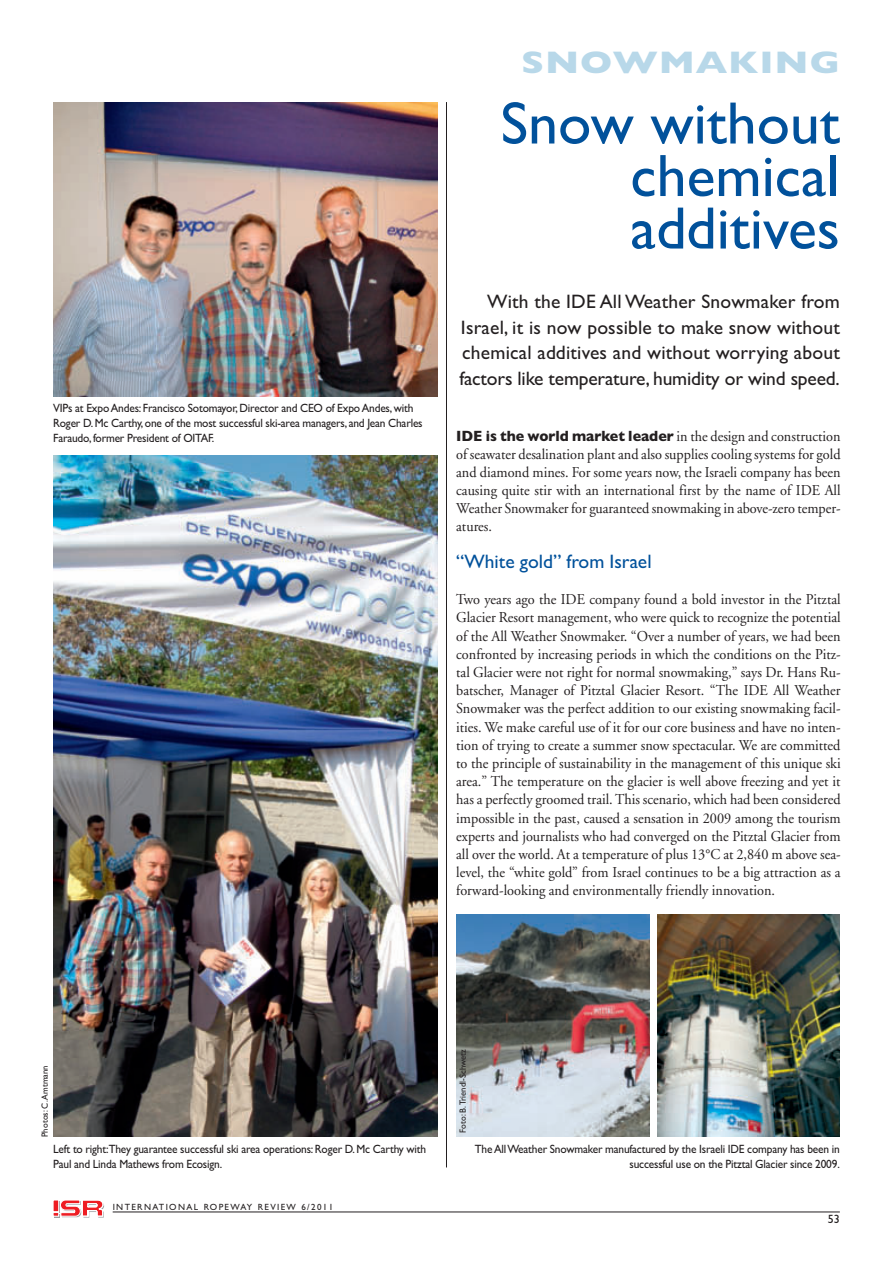
<style>
.page{position:relative;width:893px;height:1263px;background:#fff}
.page>*{position:absolute;margin:0;border:0;box-sizing:border-box;transform-origin:0 0}
.t1{font:60px/52.5px "Gill Sans";color:#01519b;text-align:justify}
.t2{font:700 31.5px "Gill Sans";letter-spacing:.025em;color:#b8d8e9;scale:1.2 1}
.t3{font:19.5px/25.5px "Gill Sans";letter-spacing:-.01em;color:#231f20;text-align:justify}
.t4{font:19.5px "Gill Sans";color:#01519b}
.t5{font:15px/18.1px "Adobe Garamond";color:#231f20;text-align:justify;scale:.95 1}
.t6{font:12px/15px "Gill Sans";letter-spacing:-.015em;color:#231f20;scale:.95 1}
.t7{font:12px "Gill Sans";letter-spacing:-.015em;color:#231f20}
.t8{font:9px "Gill Sans";letter-spacing:.025em;color:#231f20;scale:.95 1}
.t9{font:9px "Gill Sans";letter-spacing:.15em;color:#231f20}
.s1{font-family:"Gill Sans";font-weight:700}
</style>
<div class="page">
<svg style="left:53px;top:1200px;width:51px;height:18px"></svg>
<hr style="left:113px;top:1211px;width:727px;height:1px;background:#231f20">
<img style="left:53px;top:455px;width:385px;height:682px">
<img style="left:53px;top:102px;width:385px;height:294px">
<img style="left:456px;top:914px;width:194px;height:223px">
<img style="left:658px;top:914px;width:182px;height:223px">
<hr style="left:446px;top:102px;width:1px;height:1065px;background:#231f20">
<p class="t6" style="left:53px;top:402px;width:390px">VIPs at Expo Andes: Francisco Sotomayor, Director and CEO of Expo Andes, with<br>Roger D. Mc Carthy, one of the most successful ski-area managers, and Jean Charles<br>Faraudo, former President of OITAF.</p>
<p class="t2" style="left:521px;top:51px;width:267px">SNOWMAKING</p>
<p class="t1" style="left:630px;top:104px;width:211px;text-indent:-130px">Snow without chemical additives</p>
<p class="t3" style="left:459px;top:291px;width:382px;text-indent:28px">With the IDE All Weather Snowmaker from Israel, it is now possible to make snow without chemical additives and without worrying about factors like temperature, humidity or wind speed.</p>
<p class="t5" style="left:456px;top:428px;width:406px"><span class="s1">IDE is the world market leader</span> in the design and construction of seawater desalination plant and also supplies cooling systems for gold and diamond mines. For some years now, the Israeli company has been causing quite stir with an international first by the name of IDE All Weather Snowmaker for guaranteed snowmaking in above-zero temper&shy;atures.</p>
<p class="t4" style="left:456px;top:554px;width:197px">“White gold” from Israel</p>
<p class="t5" style="left:456px;top:592px;width:406px">Two years ago the IDE company found a bold investor in the Pitztal Glacier Resort management, who were quick to recognize the potential of the All Weather Snowmaker. “Over a number of years, we had been confronted by increasing periods in which the conditions on the Pitz&shy;tal Glacier were not right for normal snowmaking,” says Dr. Hans Ru&shy;batscher, Manager of Pitztal Glacier Resort. “The IDE All Weather Snowmaker was the perfect addition to our existing snowmaking facil&shy;ities. We make careful use of it for our core business and have no inten&shy;tion of trying to create a summer snow spectacular. We are committed to the principle of sustainability in the management of this unique ski area.” The temperature on the glacier is well above freezing and yet it has a perfectly groomed trail. This scenario, which had been considered impossible in the past, caused a sensation in 2009 among the tourism experts and journalists who had converged on the Pitztal Glacier from all over the world. At a temperature of plus 13°C at 2,840 m above sea&shy;level, the “white gold” from Israel continues to be a big attraction as a forward-looking and environmentally friendly innovation.</p>
<p class="t8" style="left:42px;top:1137px;width:77px;rotate:-90deg">Photos: C. Amtmann</p>
<p class="t6" style="left:53px;top:1142px;width:394px">Left to right:They guarantee successful ski area operations: Roger D. Mc Carthy with<br>Paul and Linda Mathews from Ecosign.</p>
<p class="t9" style="left:113px;top:1203px;width:222px">INTERNATIONAL ROPEWAY REVIEW 6/2011</p>
<p class="t8" style="left:460px;top:1132px;width:89px;rotate:-90deg">Foto: B.Triendl-Schwetz</p>
<p class="t6" style="left:475px;top:1142px;width:386px;text-align:right">The All Weather Snowmaker manufactured by the Israeli IDE company has been in successful use on the Pitztal Glacier since 2009.</p>
<p class="t7" style="left:828px;top:1214px;width:13px">53</p>
</div>
